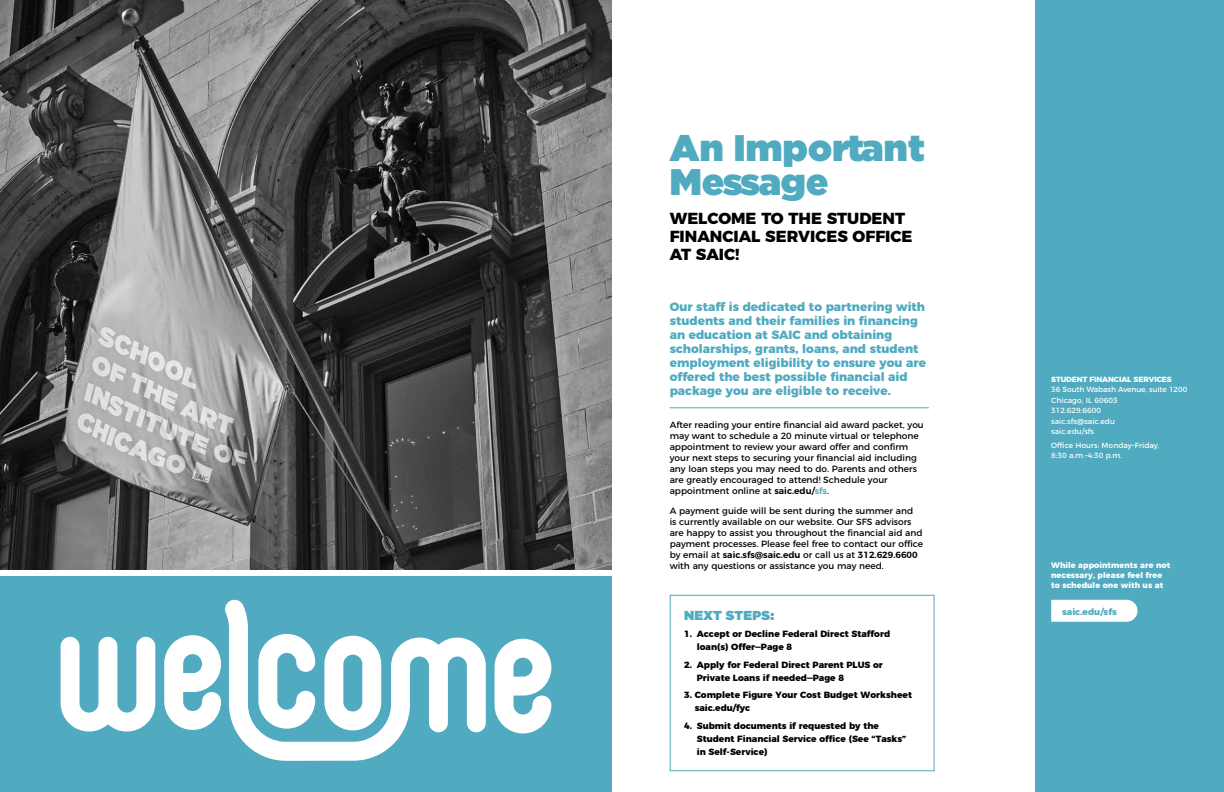
<style>
.page{position:relative;width:1224px;height:792px;background:#fff}
.page>*{position:absolute;margin:0;border:0;box-sizing:border-box;transform-origin:0 0}
.t1{font:900 37px/34px "Gotham";letter-spacing:.01em;color:#50aac0}
.t2{font:800 16px/18px "Montserrat";color:#000}
.t3{font:900 13px "Gotham";letter-spacing:.02em;color:#50aac0}
.t4{font:800 12px/14px "Montserrat";color:#50aac0}
.t5{font:9px/11px "Montserrat";color:#000}
.t6{font:800 9px/13px "Montserrat";color:#000}
.t7{font:800 9px "Montserrat";color:#50aac0}
.t8{font:800 8px/10px "Montserrat";letter-spacing:.005em;color:#fff}
.t9{font:7.5px/10.5px "Montserrat";letter-spacing:.005em;color:#fff}
.t10{font:800 7.5px "Montserrat";letter-spacing:-.01em;color:#fff}
.s1{font-weight:600}
.s2{font-weight:600;color:#50aac0}
</style>
<div class="page">
<img style="left:0;top:0;width:612px;height:570px">
<div style="left:1035px;top:0;width:189px;height:792px;background:#50aac0"></div>
<hr style="left:670px;top:407px;width:259px;height:1px;background:#50aac0">
<div style="left:0;top:577px;width:612px;height:215px;background:#50aac0"></div>
<div style="left:670px;top:595px;width:265px;height:176px;border:1px solid #50aac0"></div>
<svg style="left:164px;top:635px;width:57px;height:95px"></svg>
<svg style="left:495px;top:639px;width:56px;height:94px"></svg>
<svg style="left:61px;top:637px;width:94px;height:95px"></svg>
<svg style="left:225px;top:599px;width:261px;height:162px"></svg>
<svg style="left:324px;top:636px;width:57px;height:94px"></svg>
<svg style="left:1051px;top:600px;width:87px;height:22px"></svg>
<h1 class="t1" style="left:670px;top:131px;width:257px">An Important<br>Message</h1>
<h2 class="t2" style="left:670px;top:208px;width:244px">WELCOME TO THE STUDENT<br>FINANCIAL SERVICES OFFICE<br>AT SAIC!</h2>
<p class="t4" style="left:670px;top:299px;width:258px">Our staff is dedicated to partnering with students and their families in financing an education at SAIC and obtaining scholarships, grants, loans, and student employment eligibility to ensure you are offered the best possible financial aid package you are eligible to receive.</p>
<p class="t5" style="left:670px;top:419px;width:256px">After reading your entire financial aid award packet, you may want to schedule a 20 minute virtual or telephone appointment to review your award offer and confirm your next steps to securing your financial aid including any loan steps you may need to do. Parents and others are greatly encouraged to attend! Schedule your appointment online at <span class="s1">saic.edu/</span><span class="s2">sfs</span>.</p>
<p class="t5" style="left:670px;top:505px;width:255px">A payment guide will be sent during the summer and<br>is currently available on our website. Our SFS advisors are happy to assist you throughout the financial aid and payment processes. Please feel free to contact our office by email at <span class="s1">saic.sfs@saic.edu</span> or call us at <span class="s1">312.629.6600 </span>with any questions or assistance you may need.</p>
<h3 class="t3" style="left:684px;top:606px;width:92px">NEXT STEPS:</h3>
<p class="t6" style="left:697px;top:627px;width:195px;text-indent:-13px">1. Accept or Decline Federal Direct Stafford loan(s) Offer—Page 8</p>
<p class="t6" style="left:697px;top:657px;width:188px;text-indent:-13px">2. Apply for Federal Direct Parent PLUS or<br>Private Loans if needed—Page 8</p>
<p class="t6" style="left:695px;top:688px;width:219px;text-indent:-11px">3. Complete Figure Your Cost Budget Worksheet saic.edu/fyc</p>
<p class="t6" style="left:697px;top:718px;width:211px;text-indent:-13px">4. Submit documents if requested by the<br>Student Financial Service office (See “Tasks” in Self-Service)</p>
<p class="t10" style="left:1051px;top:373px;width:122px">STUDENT FINANCIAL SERVICES</p>
<p class="t9" style="left:1051px;top:384px;width:138px">36 South Wabash Avenue, suite 1200<br>Chicago, IL 60603<br>312.629.6600<br>saic.sfs@saic.edu<br>saic.edu/sfs</p>
<p class="t9" style="left:1051px;top:439px;width:110px">Office Hours: Monday–Friday,<br>8:30 a.m.–4:30 p.m.</p>
<p class="t8" style="left:1051px;top:560px;width:121px">While appointments are not necessary, please feel free to schedule one with us at</p>
<p class="t7" style="left:1062px;top:604px;width:56px">saic.edu/sfs</p>
</div>
